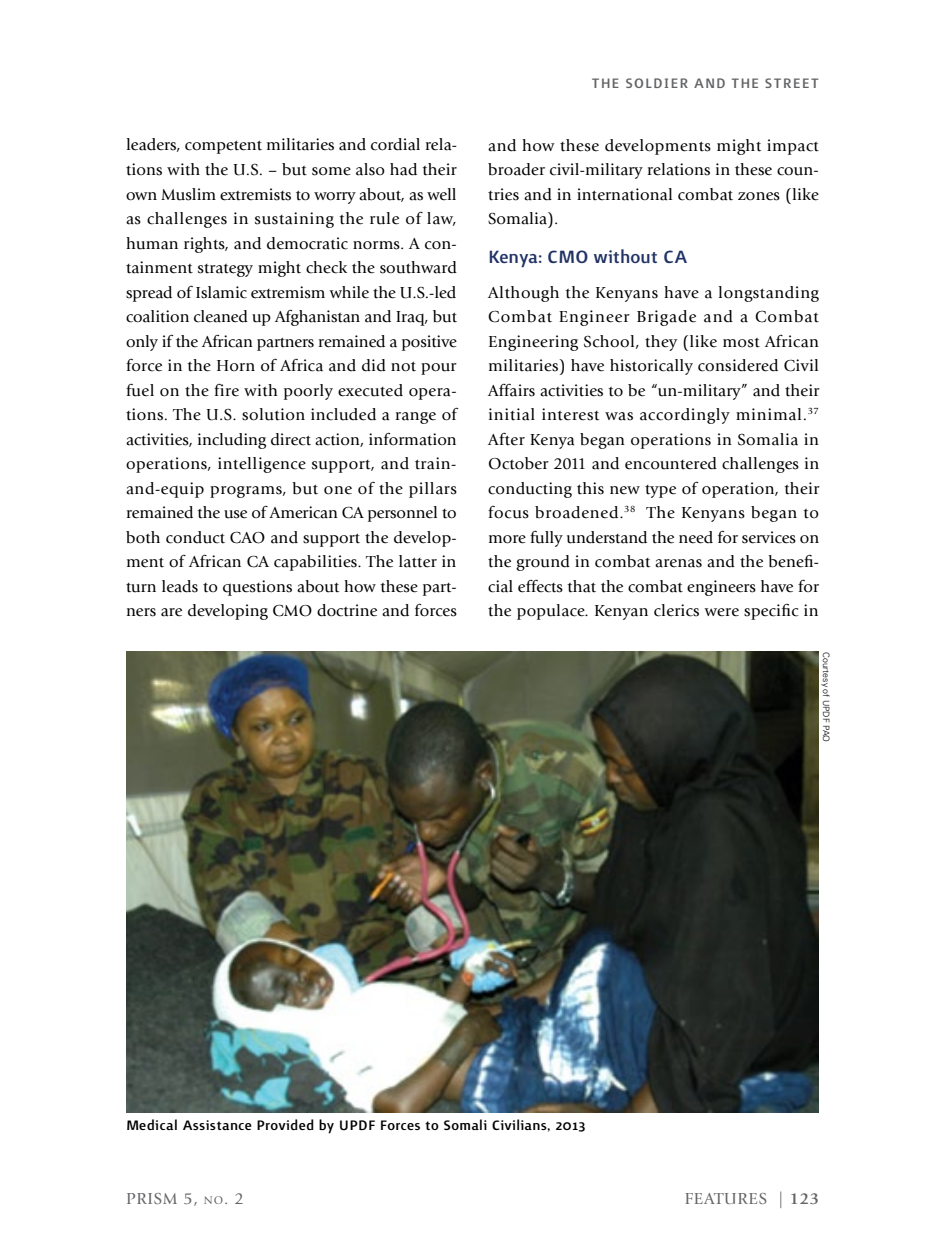
<style>
.page{position:relative;width:945px;height:1260px;background:#fff}
.page>*{position:absolute;margin:0;border:0;box-sizing:border-box;transform-origin:0 0}
.t1{font:500 22.75px "Surface";color:#213265}
.t2{font:500 17.5px "Surface";letter-spacing:.02em;color:#000}
.t3{font:500 17.5px "Surface";letter-spacing:.07em;color:#636466}
.t4{font:16.62px/24.5px "Giovanni Std";letter-spacing:.005em;color:#000;text-align:justify}
.t5{font:16.62px "Giovanni Std";letter-spacing:.05em;color:#636466}
.t6{font:300 8.75px "Univers LT Std";color:#000}
.s1{font-size:11.72px}
.s2{font-weight:700}
</style>
<div class="page">
<img style="left:126px;top:651px;width:693px;height:461px">
<p class="t3" style="left:592px;top:75px;width:229px">THE SOLDIER AND THE STREET</p>
<p class="t4" style="left:126px;top:133px;width:333px">leaders, competent militaries and cordial rela&shy;tions with the U.S. – but some also had their own Muslim extremists to worry about, as well as challenges in sustaining the rule of law, human rights, and democratic norms. A con&shy;tainment strategy might check the southward spread of Islamic extremism while the U.S.-led coalition cleaned up Afghanistan and Iraq, but only if the African partners remained a positive force in the Horn of Africa and did not pour fuel on the fire with poorly executed opera&shy;tions. The U.S. solution included a range of activities, including direct action, information operations, intelligence support, and train&shy;and-equip programs, but one of the pillars remained the use of American CA personnel to both conduct CAO and support the develop&shy;ment of African CA capabilities. The latter in turn leads to questions about how these part&shy;ners are developing CMO doctrine and forces</p>
<p class="t4" style="left:488px;top:133px;width:332px">and how these developments might impact broader civil-military relations in these coun&shy;tries and in international combat zones (like Somalia).</p>
<h1 class="t1" style="left:488px;top:246px;width:200px">Kenya: CMO without CA</h1>
<p class="t4" style="left:488px;top:280px;width:333px">Although the Kenyans have a longstanding Combat Engineer Brigade and a Combat Engineering School, they (like most African militaries) have historically considered Civil Affairs activities to be “un-military” and their initial interest was accordingly minimal.<sup>37<br></sup>After Kenya began operations in Somalia in October 2011 and encountered challenges in conducting this new type of operation, their focus broadened.<sup>38</sup> The Kenyans began to more fully understand the need for services on the ground in combat arenas and the benefi&shy;cial effects that the combat engineers have for the populace. Kenyan clerics were specific in</p>
<p class="t2" style="left:126px;top:1118px;width:461px">Medical Assistance Provided by UPDF Forces to Somali Civilians, 2013</p>
<p class="t6" style="left:831px;top:652px;width:92px;rotate:90deg">Courtesy of UPDF PAO</p>
<p class="t5" style="left:126px;top:1189px;width:119px">PRISM 5, <span class="s1">no</span>. 2</p>
<p class="t5" style="left:685px;top:1189px;width:136px">FEATURES | <span class="s2">123</span></p>
</div>
